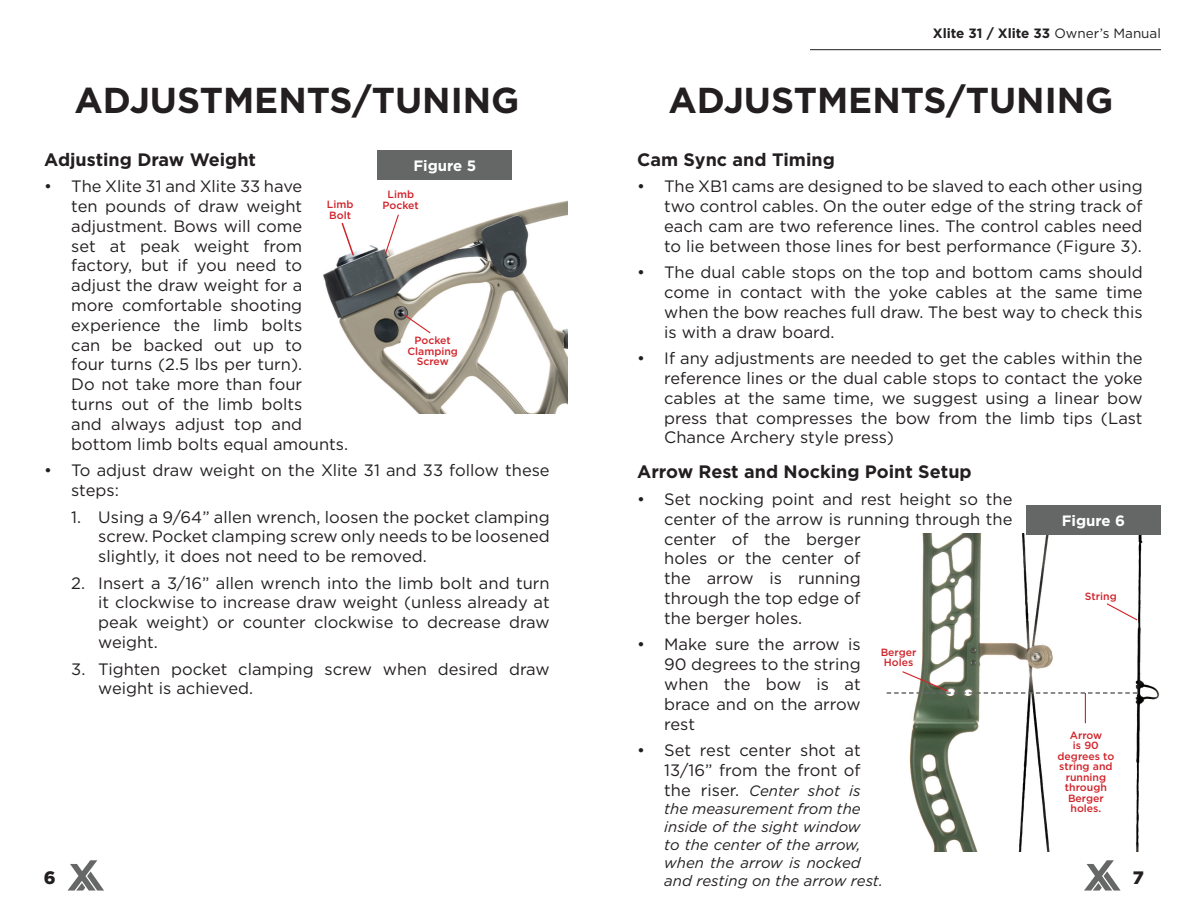
<style>
.page{position:relative;width:1188px;height:918px;background:#fff}
.page>*{position:absolute;margin:0;border:0;box-sizing:border-box;transform-origin:0 0}
.t1{font:700 36px "Gotham";color:#231f20}
.t2{font:700 18px "Gotham";color:#231f20}
.t3{font:900 18px "Gotham";color:#231f20}
.t4{font:16.5px/19.8px "Gotham";color:#231f20;text-align:justify}
.t5{font:italic 15px/18px "Gotham";color:#231f20}
.t6{font:700 15px "Gotham";color:#fff}
.t7{font:700 13.5px "Gotham";color:#231f20}
.t8{font:500 10.5px/10.5px "Gotham";color:#d1232a;text-align:center}
.s1{font-weight:400}
.s2{font-style:normal;font-size:16.5px}
</style>
<div class="page">
<svg style="left:1084px;top:860px;width:37px;height:31px"></svg>
<svg style="left:68px;top:860px;width:36px;height:31px"></svg>
<hr style="left:810px;top:49px;width:351px;height:1px;background:#231f20">
<img style="left:886px;top:534px;width:275px;height:317px">
<svg style="left:887px;top:670px;width:250px;height:24px"></svg>
<hr style="left:1085px;top:693px;width:1px;height:30px;background:#d1232a">
<svg style="left:1105px;top:602px;width:34px;height:20px"></svg>
<img style="left:323px;top:201px;width:244px;height:213px">
<div style="left:377px;top:150px;width:135px;height:30px;background:#656666"></div>
<div style="left:1026px;top:505px;width:135px;height:29px;background:#656666"></div>
<svg style="left:384px;top:214px;width:16px;height:42px"></svg>
<svg style="left:340px;top:222px;width:15px;height:35px"></svg>
<svg style="left:403px;top:314px;width:28px;height:20px"></svg>
<p class="t7" style="left:933px;top:24px;width:230px">Xlite 31 / Xlite 33 <span class="s1">Owner’s Manual</span></p>
<p class="t1" style="left:75px;top:76px;width:446px">ADJUSTMENTS/TUNING</p>
<p class="t1" style="left:669px;top:76px;width:446px">ADJUSTMENTS/TUNING</p>
<p class="t2" style="left:637px;top:147px;width:199px">Cam Sync and Timing</p>
<p class="t4" style="left:664px;top:176px;width:480px;text-indent:-27px">• The XB1 cams are designed to be slaved to each other using two control cables. On the outer edge of the string track of each cam are two reference lines. The control cables need to lie between those lines for best performance (Figure 3).</p>
<p class="t4" style="left:664px;top:262px;width:480px;text-indent:-27px">• The dual cable stops on the top and bottom cams should come in contact with the yoke cables at the same time when the bow reaches full draw. The best way to check this is with a draw board.</p>
<p class="t4" style="left:664px;top:348px;width:480px;text-indent:-27px">• If any adjustments are needed to get the cables within the reference lines or the dual cable stops to contact the yoke cables at the same time, we suggest using a linear bow press that compresses the bow from the limb tips (Last Chance Archery style press)</p>
<p class="t2" style="left:637px;top:460px;width:336px">Arrow Rest and Nocking Point Setup</p>
<p class="t4" style="left:664px;top:489px;width:350px;text-align:left;text-indent:-27px">• Set nocking point and rest height so the center of the arrow is running through the center of the berger<br>holes or the center of<br>the arrow is running<br>through the top edge of<br>the berger holes.</p>
<p class="t4" style="left:664px;top:634px;width:198px;text-indent:-27px">• Make sure the arrow is 90 degrees to the string when the bow is at brace and on the arrow rest</p>
<p class="t4" style="left:637px;top:740px;width:225px;text-align:right">• Set rest center shot at<br>13/16” from the front of</p>
<p class="t5" style="left:664px;top:781px;width:220px"><span class="s2">the riser.</span> Center shot is the measurement from the inside of the sight window<br>to the center of the arrow, when the arrow is nocked and resting on the arrow rest.</p>
<p class="t2" style="left:44px;top:147px;width:213px">Adjusting Draw Weight</p>
<p class="t4" style="left:71px;top:176px;width:278px;text-align:left;text-indent:-27px">• The Xlite 31 and Xlite 33 have<br>ten pounds of draw weight adjustment. Bows will come<br>set at peak weight from factory, but if you need to adjust the draw weight for a more comfortable shooting experience the limb bolts<br>can be backed out up to<br>four turns (2.5 lbs per turn).<br>Do not take more than four turns out of the limb bolts<br>and always adjust top and bottom limb bolts equal amounts.</p>
<p class="t4" style="left:71px;top:460px;width:480px;text-indent:-27px">• To adjust draw weight on the Xlite 31 and 33 follow these steps:</p>
<p class="t4" style="left:98px;top:506px;width:453px;text-indent:-27px">1. Using a 9/64” allen wrench, loosen the pocket clamping screw. Pocket clamping screw only needs to be loosened slightly, it does not need to be removed.</p>
<p class="t4" style="left:98px;top:573px;width:453px;text-indent:-27px">2. Insert a 3/16” allen wrench into the limb bolt and turn it clockwise to increase draw weight (unless already at peak weight) or counter clockwise to decrease draw weight.</p>
<p class="t4" style="left:98px;top:659px;width:453px;text-indent:-27px">3. Tighten pocket clamping screw when desired draw weight is achieved.</p>
<p class="t6" style="left:413px;top:156px;width:65px">Figure 5</p>
<p class="t8" style="left:383px;top:189px;width:38px">Limb<br>Pocket</p>
<p class="t8" style="left:327px;top:199px;width:28px;text-align:left">Limb<br>Bolt</p>
<p class="t8" style="left:415px;top:335px;width:38px">Pocket</p>
<p class="t8" style="left:408px;top:346px;width:52px">Clamping</p>
<p class="t8" style="left:417px;top:356px;width:33px">Screw</p>
<p class="t6" style="left:1062px;top:510px;width:65px">Figure 6</p>
<p class="t8" style="left:1085px;top:591px;width:33px">String</p>
<p class="t8" style="left:881px;top:647px;width:37px">Berger<br>Holes</p>
<p class="t8" style="left:1058px;top:729px;width:58px">Arrow<br>is 90 degrees to string and running through<br>Berger holes.</p>
<p class="t3" style="left:44px;top:865px;width:13px">6</p>
<p class="t3" style="left:1133px;top:865px;width:13px">7</p>
</div>
